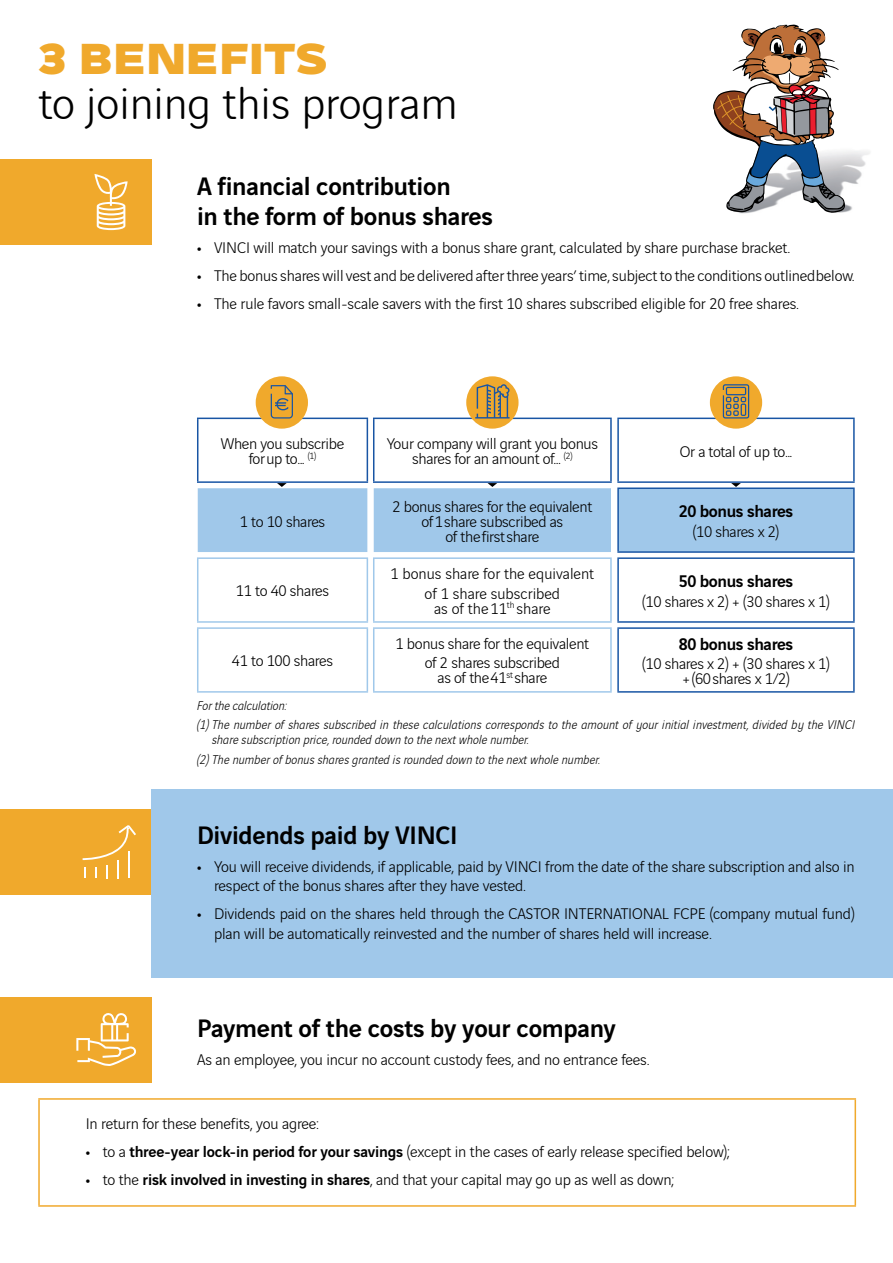
<style>
.page{position:relative;width:893px;height:1263px;background:#fff}
.page>*{position:absolute;margin:0;border:0;box-sizing:border-box;transform-origin:0 0}
.t1{font:300 48px "Vinci Rounded";color:#000}
.t2{font:900 46.5px "Vinci Sans Expanded";color:#f0a92c}
.t3{font:500 27px/30px "Vinci Sans";letter-spacing:-.01em;color:#000}
.t4{font:500 18px "Vinci Sans";letter-spacing:-.02em;color:#000}
.t5{font:300 16.5px/15px "Vinci Sans";letter-spacing:-.01em;color:#000;text-align:center}
.t6{font:italic 300 13.5px/19.2px "Vinci Sans";letter-spacing:.01em;color:#000}
.s1{font-weight:700}
.s2{font-weight:500}
</style>
<div class="page">
<div style="left:0;top:159px;width:151px;height:85px;background:#f0a92c"></div>
<div style="left:0;top:809px;width:151px;height:85px;background:#f0a92c"></div>
<div style="left:0;top:997px;width:151px;height:85px;background:#f0a92c"></div>
<div style="left:151px;top:789px;width:742px;height:189px;background:#a0c8ea"></div>
<img style="left:845px;top:151px;width:25px;height:61px">
<svg style="left:713px;top:24px;width:132px;height:190px"></svg>
<svg style="left:94px;top:174px;width:34px;height:56px"></svg>
<svg style="left:83px;top:825px;width:53px;height:53px"></svg>
<svg style="left:76px;top:1013px;width:60px;height:53px"></svg>
<hr style="left:38px;top:1098px;width:818px;height:2px;background:#f0a92c">
<hr style="left:38px;top:1100px;width:2px;height:105px;background:#f0a92c">
<hr style="left:854px;top:1100px;width:2px;height:105px;background:#f0a92c">
<hr style="left:38px;top:1205px;width:818px;height:2px;background:#f0a92c">
<svg style="left:198px;top:483px;width:655px;height:69px;background:#a8cceb"></svg>
<hr style="left:373px;top:418px;width:239px;height:1px;background:#1855a4">
<hr style="left:373px;top:419px;width:1px;height:62px;background:#1855a4">
<hr style="left:610px;top:419px;width:2px;height:62px;background:#1855a4">
<hr style="left:373px;top:481px;width:239px;height:2px;background:#1855a4">
<hr style="left:617px;top:418px;width:238px;height:1px;background:#1855a4">
<hr style="left:617px;top:419px;width:2px;height:62px;background:#1855a4">
<hr style="left:853px;top:419px;width:2px;height:62px;background:#1855a4">
<hr style="left:617px;top:481px;width:238px;height:2px;background:#1855a4">
<hr style="left:197px;top:418px;width:171px;height:1px;background:#1855a4">
<hr style="left:197px;top:419px;width:1px;height:62px;background:#1855a4">
<hr style="left:367px;top:419px;width:1px;height:62px;background:#1855a4">
<hr style="left:197px;top:481px;width:171px;height:2px;background:#1855a4">
<hr style="left:617px;top:627px;width:238px;height:2px;background:#1855a4">
<hr style="left:617px;top:629px;width:2px;height:62px;background:#1855a4">
<hr style="left:853px;top:629px;width:2px;height:62px;background:#1855a4">
<hr style="left:617px;top:691px;width:238px;height:2px;background:#1855a4">
<hr style="left:617px;top:487px;width:238px;height:2px;background:#1855a4">
<hr style="left:617px;top:489px;width:2px;height:62px;background:#1855a4">
<hr style="left:853px;top:489px;width:2px;height:62px;background:#1855a4">
<hr style="left:617px;top:551px;width:238px;height:2px;background:#1855a4">
<hr style="left:197px;top:557px;width:171px;height:2px;background:#a0c8ea">
<hr style="left:197px;top:559px;width:1px;height:62px;background:#a0c8ea">
<hr style="left:367px;top:559px;width:1px;height:62px;background:#a0c8ea">
<hr style="left:197px;top:621px;width:171px;height:2px;background:#a0c8ea">
<hr style="left:197px;top:627px;width:171px;height:2px;background:#a0c8ea">
<hr style="left:197px;top:629px;width:1px;height:62px;background:#a0c8ea">
<hr style="left:367px;top:629px;width:1px;height:62px;background:#a0c8ea">
<hr style="left:197px;top:691px;width:171px;height:2px;background:#a0c8ea">
<hr style="left:373px;top:627px;width:239px;height:2px;background:#a0c8ea">
<hr style="left:373px;top:629px;width:1px;height:62px;background:#a0c8ea">
<hr style="left:610px;top:629px;width:2px;height:62px;background:#a0c8ea">
<hr style="left:373px;top:691px;width:239px;height:2px;background:#a0c8ea">
<hr style="left:373px;top:557px;width:239px;height:2px;background:#a0c8ea">
<hr style="left:373px;top:559px;width:1px;height:62px;background:#a0c8ea">
<hr style="left:610px;top:559px;width:2px;height:62px;background:#a0c8ea">
<hr style="left:373px;top:621px;width:239px;height:2px;background:#a0c8ea">
<hr style="left:617px;top:557px;width:238px;height:2px;background:#1855a4">
<hr style="left:617px;top:559px;width:2px;height:62px;background:#1855a4">
<hr style="left:853px;top:559px;width:2px;height:62px;background:#1855a4">
<hr style="left:617px;top:621px;width:238px;height:2px;background:#1855a4">
<div style="left:256px;top:376px;width:52px;height:53px;background:#f0a92c;border-radius:50%"></div>
<svg style="left:271px;top:385px;width:22px;height:33px"></svg>
<div style="left:466px;top:376px;width:53px;height:53px;background:#f0a92c;border-radius:50%"></div>
<svg style="left:475px;top:384px;width:35px;height:34px"></svg>
<div style="left:710px;top:376px;width:52px;height:53px;background:#f0a92c;border-radius:50%"></div>
<svg style="left:723px;top:384px;width:26px;height:34px"></svg>
<h2 class="t2" style="left:38px;top:22px;width:291px">3 BENEFITS</h2>
<h1 class="t1" style="left:38px;top:69px;width:421px">to joining this program</h1>
<h3 class="t3" style="left:197px;top:168px;width:298px">A financial contribution<br>in the form of bonus shares</h3>
<p class="t5" style="left:197px;top:238px;width:594px"><span class="s1">•</span> VINCI will match your savings with a bonus share grant, calculated by share purchase bracket.</p>
<p class="t5" style="left:197px;top:266px;width:659px"><span class="s1">•</span> The bonus shares will vest and be delivered after three years’ time, subject to the conditions outlined below.</p>
<p class="t5" style="left:197px;top:294px;width:603px"><span class="s1">•</span> The rule favors small-scale savers with the first 10 shares subscribed eligible for 20 free shares.</p>
<p class="t5" style="left:221px;top:435px;width:125px">When you subscribe for up to... <sup>(1)</sup></p>
<p class="t5" style="left:387px;top:435px;width:213px">Your company will grant you bonus shares for an amount of... <sup>(2)</sup></p>
<p class="t5" style="left:680px;top:442px;width:114px">Or a total of up to...</p>
<p class="t5" style="left:240px;top:512px;width:87px">1 to 10 shares</p>
<p class="t5" style="left:236px;top:582px;width:95px">11 to 40 shares</p>
<p class="t5" style="left:392px;top:497px;width:201px">2 bonus shares for the equivalent of 1 share subscribed as<br>of the first share</p>
<p class="t4" style="left:679px;top:498px;width:116px">20 bonus shares</p>
<p class="t5" style="left:693px;top:522px;width:88px">(10 shares x 2)</p>
<p class="t5" style="left:390px;top:563px;width:205px;line-height:19.2px">1 bonus share for the equivalent of 1 share subscribed</p>
<p class="t5" style="left:434px;top:599px;width:118px">as of the 11<sup>th</sup> share</p>
<p class="t4" style="left:679px;top:567px;width:116px">50 bonus shares</p>
<p class="t5" style="left:642px;top:592px;width:189px">(10 shares x 2) + (30 shares x 1)</p>
<p class="t4" style="left:679px;top:630px;width:116px">80 bonus shares</p>
<p class="t5" style="left:642px;top:655px;width:189px">(10 shares x 2) + (30 shares x 1) + (60 shares x 1/2)</p>
<p class="t6" style="left:197px;top:695px;width:659px">For the calculation:<br>(1) The number of shares subscribed in these calculations corresponds to the amount of your initial investment, divided by the VINCI</p>
<p class="t6" style="left:197px;top:729px;width:404px;text-indent:15px">share subscription price, rounded down to the next whole number.<br>(2) The number of bonus shares granted is rounded down to the next whole number.</p>
<p class="t5" style="left:396px;top:633px;width:195px;line-height:19.2px">1 bonus share for the equivalent of 2 shares subscribed</p>
<p class="t5" style="left:437px;top:669px;width:111px">as of the 41<sup>st</sup> share</p>
<p class="t5" style="left:232px;top:652px;width:103px">41 to 100 shares</p>
<h3 class="t3" style="left:197px;top:817px;width:262px">Dividends paid by VINCI</h3>
<p class="t5" style="left:214px;top:855px;width:642px;line-height:19.5px;text-align:left;text-indent:-17px"><span class="s1">•</span> You will receive dividends, if applicable, paid by VINCI from the date of the share subscription and also in respect of the bonus shares after they have vested.</p>
<p class="t5" style="left:214px;top:903px;width:642px;line-height:19.5px;text-align:left;text-indent:-17px"><span class="s1">•</span> Dividends paid on the shares held through the CASTOR INTERNATIONAL FCPE (company mutual fund) plan will be automatically reinvested and the number of shares held will increase.</p>
<h3 class="t3" style="left:197px;top:1010px;width:420px">Payment of the costs by your company</h3>
<p class="t5" style="left:197px;top:1050px;width:454px">As an employee, you incur no account custody fees, and no entrance fees.</p>
<p class="t5" style="left:86px;top:1114px;width:235px">In return for these benefits, you agree:</p>
<p class="t5" style="left:86px;top:1142px;width:646px"><span class="s1">•</span> to a <span class="s2">three-year lock-in period for your savings</span> (except in the cases of early release specified below);</p>
<p class="t5" style="left:86px;top:1170px;width:590px"><span class="s1">•</span> to the <span class="s2">risk involved in investing in shares</span>, and that your capital may go up as well as down;</p>
</div>
